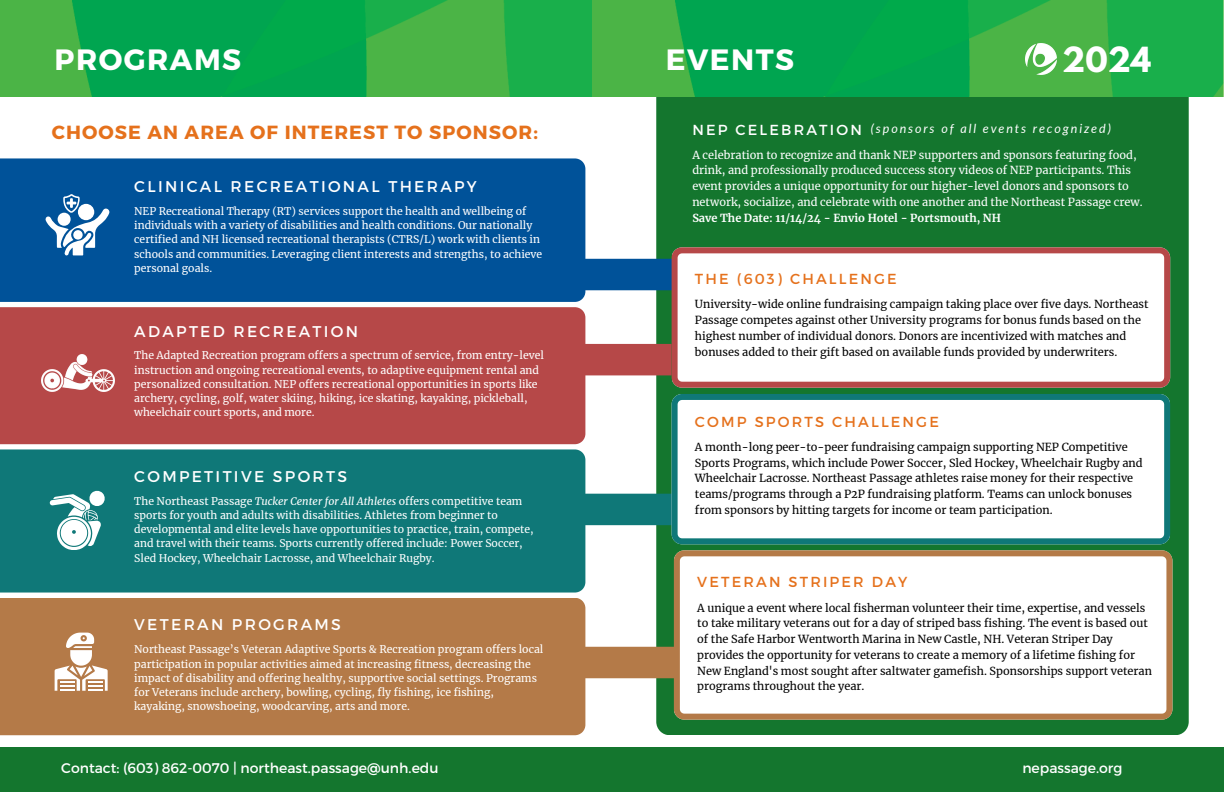
<style>
.page{position:relative;width:1224px;height:792px;background:#fff}
.page>*{position:absolute;margin:0;border:0;box-sizing:border-box;transform-origin:0 0}
.t1{font:700 30.7px "League Spartan";color:#fff}
.t2{font:700 29.4px "Montserrat";letter-spacing:.05em;color:#fff}
.t3{font:700 19px "Montserrat";letter-spacing:.055em;color:#e5711c}
.t4{font:15.5px "Montserrat";letter-spacing:.15em;color:#fff}
.t5{font:14.5px "Montserrat";letter-spacing:.15em;color:#e5711c}
.t6{font:14.5px "Montserrat";letter-spacing:.15em;color:#fff}
.t7{font:14px "Montserrat";color:#fff}
.t8{font:italic 12.5px "Lato";letter-spacing:.15em;color:#fff}
.t9{font:11px/15.8px "Merriweather";color:#000}
.t10{font:11px/15.8px "Merriweather";color:#fff}
.t11{font:700 11px "Merriweather";color:#fff}
.t12{font:10.5px/14.2px "Merriweather";color:#fff}
.s1{font-style:italic}
</style>
<div class="page">
<img style="left:0;top:0;width:593px;height:97px">
<div style="left:0;top:747px;width:600px;height:45px;background:#14762e"></div>
<div style="left:0;top:158px;width:585px;height:144px;background:#005299"></div>
<div style="left:0;top:307px;width:585px;height:137px;background:#b64848"></div>
<div style="left:0;top:449px;width:585px;height:144px;background:#0f7878"></div>
<div style="left:0;top:598px;width:585px;height:137px;background:#b47a48"></div>
<div style="left:656px;top:97px;width:533px;height:637px;background:#14762e"></div>
<div style="left:553px;top:259px;width:121px;height:31px;background:#005299"></div>
<div style="left:551px;top:344px;width:121px;height:31px;background:#b64848"></div>
<div style="left:555px;top:494px;width:121px;height:31px;background:#0f7878"></div>
<div style="left:555px;top:647px;width:121px;height:31px;background:#b47a48"></div>
<svg style="left:55px;top:633px;width:53px;height:58px"></svg>
<svg style="left:50px;top:490px;width:56px;height:60px"></svg>
<img style="left:41px;top:354px;width:73px;height:37px">
<svg style="left:45px;top:194px;width:65px;height:62px"></svg>
<img style="left:593px;top:0;width:631px;height:97px">
<div style="left:561px;top:747px;width:663px;height:45px;background:#14762e"></div>
<img style="left:1026px;top:44px;width:31px;height:31px">
<svg style="left:672px;top:247px;width:498px;height:141px"></svg>
<svg style="left:672px;top:394px;width:498px;height:150px"></svg>
<svg style="left:674px;top:550px;width:498px;height:170px"></svg>
<p class="t2" style="left:55px;top:40px;width:188px">PROGRAMS</p>
<h5 class="t1" style="left:1062px;top:44px;width:90px">2024</h5>
<p class="t2" style="left:666px;top:40px;width:130px">EVENTS</p>
<h1 class="t3" style="left:52px;top:120px;width:488px">CHOOSE AN AREA OF INTEREST TO SPONSOR:</h1>
<p class="t4" style="left:134px;top:176px;width:344px">CLINICAL RECREATIONAL THERAPY</p>
<p class="t12" style="left:134px;top:204px;width:410px">NEP Recreational Therapy (RT) services support the health and wellbeing of individuals with a variety of disabilities and health conditions. Our nationally certified and NH licensed recreational therapists (CTRS/L) work with clients in schools and communities. Leveraging client interests and strengths, to achieve personal goals.</p>
<h3 class="t4" style="left:134px;top:321px;width:225px">ADAPTED RECREATION</h3>
<p class="t12" style="left:134px;top:349px;width:411px">The Adapted Recreation program offers a spectrum of service, from entry-level instruction and ongoing recreational events, to adaptive equipment rental and personalized consultation. NEP offers recreational opportunities in sports like archery, cycling, golf, water skiing, hiking, ice skating, kayaking, pickleball, wheelchair court sports, and more.</p>
<p class="t4" style="left:134px;top:466px;width:214px">COMPETITIVE SPORTS</p>
<h3 class="t12" style="left:134px;top:494px;width:401px">The Northeast Passage <span class="s1">Tucker Center for All Athletes</span> offers competitive team sports for youth and adults with disabilities. Athletes from beginner to developmental and elite levels have opportunities to practice, train, compete, and travel with their teams. Sports currently offered include: Power Soccer, Sled Hockey, Wheelchair Lacrosse, and Wheelchair Rugby.</h3>
<h3 class="t4" style="left:134px;top:615px;width:208px">VETERAN PROGRAMS</h3>
<p class="t12" style="left:134px;top:642px;width:411px">Northeast Passage’s Veteran Adaptive Sports &amp; Recreation program offers local participation in popular activities aimed at increasing fitness, decreasing the impact of disability and offering healthy, supportive social settings. Programs for Veterans include archery, bowling, cycling, fly fishing, ice fishing, kayaking, snowshoeing, woodcarving, arts and more.</p>
<p class="t7" style="left:61px;top:759px;width:379px">Contact: (603) 862-0070 | northeast.passage@unh.edu</p>
<p class="t8" style="left:871px;top:121px;width:242px">(sponsors of all events recognized)</p>
<h3 class="t6" style="left:692px;top:120px;width:171px">NEP CELEBRATION</h3>
<p class="t10" style="left:692px;top:147px;width:452px">A celebration to recognize and thank NEP supporters and sponsors featuring food, drink, and professionally produced success story videos of NEP participants. This event provides a unique opportunity for our higher-level donors and sponsors to network, socialize, and celebrate with one another and the Northeast Passage crew.</p>
<h3 class="t11" style="left:692px;top:211px;width:310px">Save The Date: 11/14/24 - Envio Hotel - Portsmouth, NH</h3>
<h3 class="t5" style="left:695px;top:270px;width:203px">THE (603) CHALLENGE</h3>
<p class="t9" style="left:695px;top:297px;width:455px">University-wide online fundraising campaign taking place over five days. Northeast Passage competes against other University programs for bonus funds based on the highest number of individual donors. Donors are incentivized with matches and bonuses added to their gift based on available funds provided by underwriters.</p>
<h2 class="t5" style="left:695px;top:412px;width:245px">COMP SPORTS CHALLENGE</h2>
<p class="t9" style="left:695px;top:439px;width:449px">A month-long peer-to-peer fundraising campaign supporting NEP Competitive Sports Programs, which include Power Soccer, Sled Hockey, Wheelchair Rugby and Wheelchair Lacrosse. Northeast Passage athletes raise money for their respective teams/programs through a P2P fundraising platform. Teams can unlock bonuses from sponsors by hitting targets for income or team participation.</p>
<h3 class="t5" style="left:697px;top:573px;width:212px">VETERAN STRIPER DAY</h3>
<p class="t9" style="left:697px;top:600px;width:456px">A unique a event where local fisherman volunteer their time, expertise, and vessels to take military veterans out for a day of striped bass fishing. The event is based out of the Safe Harbor Wentworth Marina in New Castle, NH. Veteran Striper Day provides the opportunity for veterans to create a memory of a lifetime fishing for New England's most sought after saltwater gamefish. Sponsorships support veteran programs throughout the year.</p>
<p class="t7" style="left:1022px;top:759px;width:102px">nepassage.org</p>
</div>
